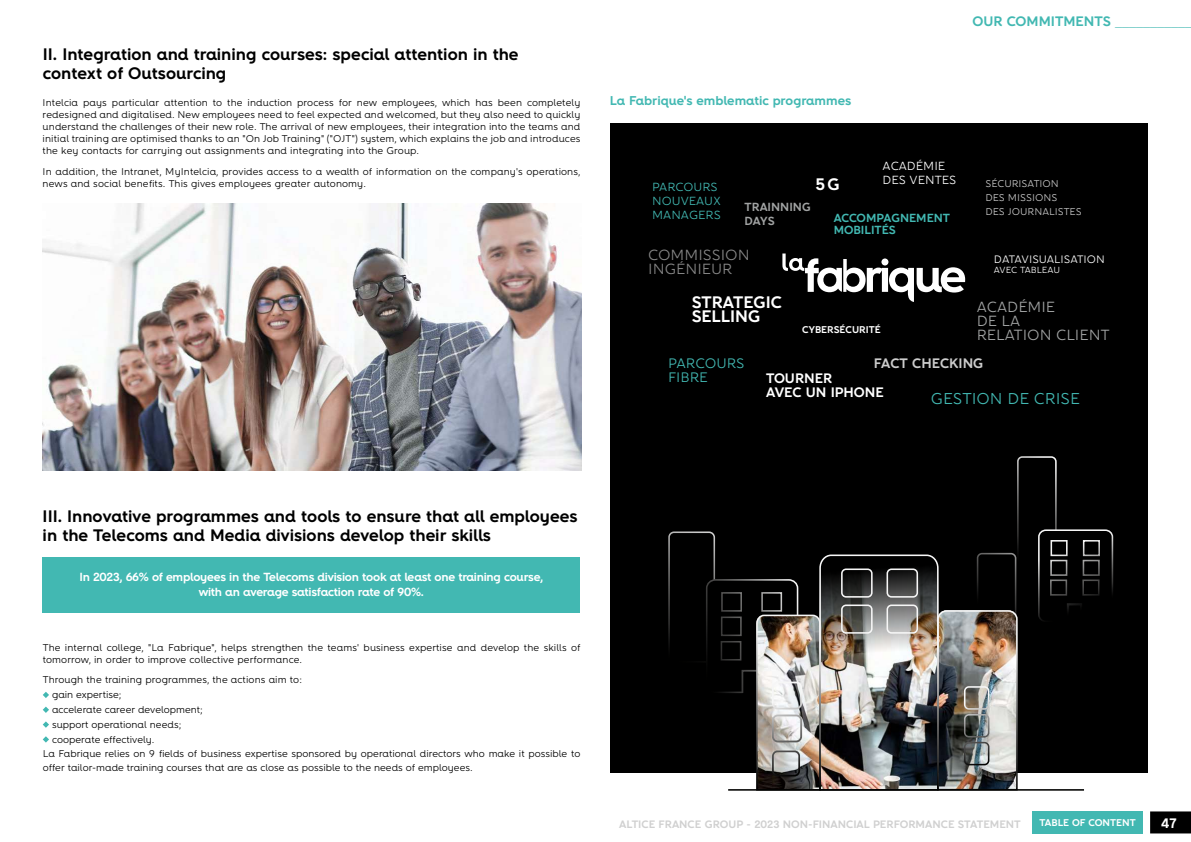
<style>
.page{position:relative;width:1191px;height:842px;background:#fff}
.page>*{position:absolute;margin:0;border:0;box-sizing:border-box;transform-origin:0 0}
.t1{font:700 17px/19px "Altice";color:#000}
.t2{font:700 17px/14px "Altice";color:#fff}
.t3{font:16px "Altice";color:#42b8b2}
.t4{font:15px/14px "Altice";color:#a1a3a3}
.t5{font:15px/14px "Altice";color:#878787}
.t6{font:700 14px "Altice";color:#42b8b2}
.t7{font:700 14px/14px "Altice";color:#fff}
.t8{font:14px/14px "Altice";color:#42b8b2}
.t9{font:700 14px "Altice";color:#ccc}
.t10{font:700 13px "Altice";color:#42b8b2}
.t11{font:700 12px/14.4px "Altice";letter-spacing:-.02em;color:#fff;text-align:center}
.t12{font:12px/14px "Altice";color:#42b8b2}
.t13{font:700 12px/12px "Altice";color:#42b8b2}
.t14{font:12px/14px "Altice";color:#fff}
.t15{font:700 12px/14px "Altice";color:#a1a3a3}
.t16{font:700 11px "Altice";color:#d0d0d0}
.t17{font:11px "Altice";color:#fff}
.t18{font:10px/12px "Altice";letter-spacing:.01em;color:#000}
.t19{font:10px/14px "Altice";color:#ccc}
.t20{font:700 10px "Altice";color:#fff}
.t21{font:9px "Altice";color:#fff}
.s1{font-weight:400}
</style>
<div class="page">
<div style="left:1150px;top:811px;width:41px;height:22px;background:#000"></div>
<div style="left:1032px;top:811px;width:111px;height:22px;background:#42b8b2"></div>
<img style="left:43px;top:203px;width:538px;height:268px">
<div style="left:610px;top:123px;width:537px;height:649px;background:#000"></div>
<div style="left:1038px;top:530px;width:74px;height:91px;background:#000;border-radius:7px"></div>
<div style="left:1038px;top:529px;width:75px;height:93px;border:2px solid #fff;border-radius:7px"></div>
<img style="left:667px;top:455px;width:433px;height:336px">
<div style="left:841px;top:568px;width:31px;height:30px;border:2px solid #fff;border-radius:4px"></div>
<div style="left:964px;top:742px;width:25px;height:23px;border:2px solid #fff;border-radius:4px"></div>
<div style="left:964px;top:714px;width:25px;height:23px;border:2px solid #fff;border-radius:4px"></div>
<div style="left:964px;top:686px;width:25px;height:24px;border:2px solid #fff;border-radius:4px"></div>
<div style="left:772px;top:750px;width:28px;height:26px;border:2px solid #fff;border-radius:5px"></div>
<div style="left:772px;top:714px;width:30px;height:28px;border:2px solid #fff;border-radius:5px"></div>
<div style="left:772px;top:681px;width:30px;height:28px;border:2px solid #fff;border-radius:5px"></div>
<div style="left:886px;top:604px;width:32px;height:30px;border:2px solid #fff;border-radius:4px"></div>
<div style="left:886px;top:568px;width:32px;height:30px;border:2px solid #fff;border-radius:4px"></div>
<div style="left:841px;top:604px;width:31px;height:30px;border:2px solid #fff;border-radius:4px"></div>
<svg style="left:782px;top:253px;width:183px;height:49px"></svg>
<div style="left:43px;top:558px;width:537px;height:55px;background:#42b8b2"></div>
<svg style="left:43px;top:692px;width:6px;height:6px"></svg>
<svg style="left:43px;top:707px;width:6px;height:6px"></svg>
<svg style="left:43px;top:721px;width:6px;height:7px"></svg>
<svg style="left:43px;top:736px;width:6px;height:7px"></svg>
<h1 class="t1" style="left:43px;top:44px;width:477px">II. Integration and training courses: special attention in the context of Outsourcing</h1>
<p class="t18" style="left:43px;top:97px;width:539px;text-align:justify">Intelcia pays particular attention to the induction process for new employees, which has been completely redesigned and digitalised. New employees need to feel expected and welcomed, but they also need to quickly understand the challenges of their new role. The arrival of new employees, their integration into the teams and initial training are optimised thanks to an "On Job Training" ("OJT") system, which explains the job and introduces the key contacts for carrying out assignments and integrating into the Group.</p>
<p class="t18" style="left:43px;top:165px;width:539px">In addition, the Intranet, MyIntelcia, provides access to a wealth of information on the company's operations, news and social benefits. This gives employees greater autonomy.</p>
<h3 class="t6" style="left:972px;top:13px;width:221px">OUR COMMITMENTS <span class="s1">___________</span></h3>
<h3 class="t10" style="left:610px;top:93px;width:243px">La Fabrique's emblematic programmes</h3>
<p class="t14" style="left:882px;top:159px;width:75px">ACADÉMIE<br>DES VENTES</p>
<h1 class="t2" style="left:815px;top:177px;width:26px">5 G</h1>
<p class="t12" style="left:652px;top:180px;width:70px">PARCOURS<br>NOUVEAUX<br>MANAGERS</p>
<h3 class="t5" style="left:648px;top:248px;width:103px">COMMISSION<br>INGÉNIEUR</h3>
<h1 class="t2" style="left:691px;top:295px;width:92px">STRATEGIC<br>SELLING</h1>
<p class="t15" style="left:744px;top:199px;width:68px">TRAINNING<br>DAYS</p>
<p class="t13" style="left:833px;top:212px;width:118px">ACCOMPAGNEMENT<br>MOBILITÉS</p>
<p class="t20" style="left:802px;top:323px;width:80px">CYBERSÉCURITÉ</p>
<p class="t19" style="left:985px;top:177px;width:98px">SÉCURISATION<br>DES MISSIONS<br>DES JOURNALISTES</p>
<p class="t17" style="left:994px;top:253px;width:112px">DATAVISUALISATION</p>
<p class="t21" style="left:994px;top:265px;width:68px">AVEC TABLEAU</p>
<h3 class="t4" style="left:976px;top:299px;width:134px">ACADÉMIE<br>DE LA<br>RELATION CLIENT</h3>
<h3 class="t8" style="left:668px;top:356px;width:78px">PARCOURS<br>FIBRE</h3>
<h3 class="t9" style="left:873px;top:355px;width:111px">FACT CHECKING</h3>
<h2 class="t3" style="left:930px;top:389px;width:151px">GESTION DE CRISE</h2>
<h3 class="t7" style="left:766px;top:371px;width:119px">TOURNER<br>AVEC UN IPHONE</h3>
<h1 class="t1" style="left:43px;top:506px;width:536px">III. Innovative programmes and tools to ensure that all employees in the Telecoms and Media divisions develop their skills</h1>
<p class="t11" style="left:79px;top:570px;width:465px">In 2023, 66% of employees in the Telecoms division took at least one training course, with an average satisfaction rate of 90%.</p>
<p class="t18" style="left:43px;top:641px;width:539px">The internal college, "La Fabrique", helps strengthen the teams' business expertise and develop the skills of tomorrow, in order to improve collective performance.</p>
<p class="t18" style="left:43px;top:674px;width:261px">Through the training programmes, the actions aim to:</p>
<p class="t18" style="left:52px;top:688px;width:71px">gain expertise;</p>
<p class="t18" style="left:52px;top:703px;width:152px">accelerate career development;</p>
<p class="t18" style="left:52px;top:718px;width:131px">support operational needs;</p>
<p class="t18" style="left:52px;top:733px;width:104px">cooperate effectively.</p>
<p class="t18" style="left:43px;top:748px;width:539px">La Fabrique relies on 9 fields of business expertise sponsored by operational directors who make it possible to</p>
<p class="t18" style="left:43px;top:761px;width:431px">offer tailor-made training courses that are as close as possible to the needs of employees.</p>
<p class="t16" style="left:619px;top:817px;width:403px">ALTICE FRANCE GROUP - 2023 NON-FINANCIAL PERFORMANCE STATEMENT</p>
<h3 class="t7" style="left:1160px;top:816px;width:17px">47</h3>
<p class="t20" style="left:1039px;top:816px;width:98px">TABLE OF CONTENT</p>
</div>
